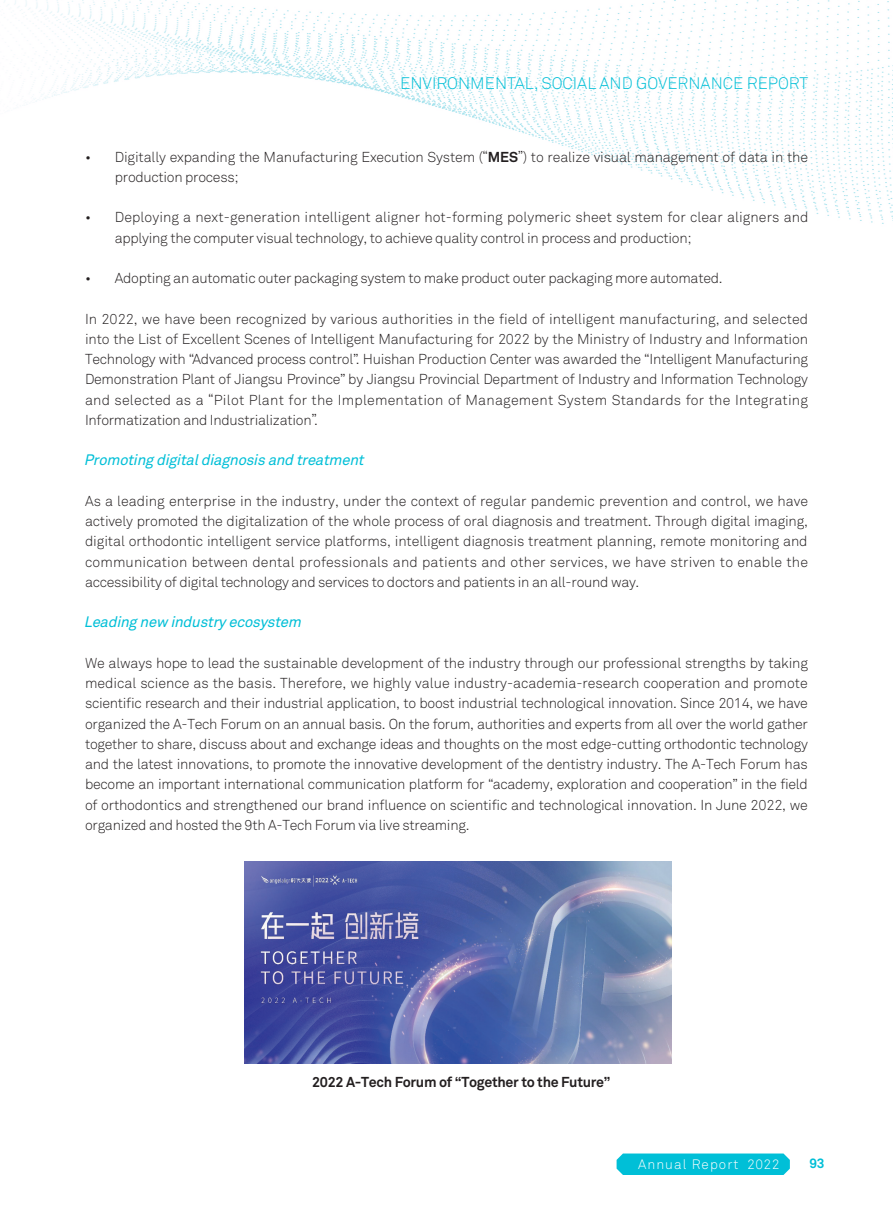
<style>
.page{position:relative;width:893px;height:1212px;background:#fff}
.page>*{position:absolute;margin:0;border:0;box-sizing:border-box;transform-origin:0 0}
.t1{font:16.5px "Akkurat Light Pro";color:#00bfd7}
.t2{font:italic 15px "Akkurat Pro";color:#00bfd7}
.t3{font:14.25px/20.2px "Akkurat Light Pro";letter-spacing:-.02em;color:#231f20;text-align:justify}
.t4{font:14.25px/20.2px "Akkurat Light Pro";letter-spacing:.005em;color:#231f20}
.t5{font:700 14.25px "Akkurat Pro";letter-spacing:-.02em;color:#231f20}
.t6{font:13.5px "Akkurat Light Pro";letter-spacing:.08em;color:#fff}
.t7{font:700 13.5px "Akkurat Pro";color:#00bfd7}
.s1{font-family:"Akkurat Pro";font-weight:700}
</style>
<div class="page">
<img style="left:4px;top:0;width:889px;height:1169px">
<svg style="left:617px;top:1153px;width:173px;height:22px;background:#0bc1d8"></svg>
<img style="left:244px;top:861px;width:428px;height:203px">
<p class="t1" style="left:400px;top:73px;width:410px">ENVIRONMENTAL, SOCIAL AND GOVERNANCE REPORT</p>
<p class="t3" style="left:115px;top:147px;width:695px;text-indent:-30px">• Digitally expanding the Manufacturing Execution System (“<span class="s1">MES</span>”) to realize visual management of data in the production process;</p>
<p class="t4" style="left:115px;top:207px;width:695px;text-indent:-30px">• Deploying a next-generation intelligent aligner hot-forming polymeric sheet system for clear aligners and applying the computer visual technology, to achieve quality control in process and production;</p>
<p class="t3" style="left:85px;top:268px;width:639px">• Adopting an automatic outer packaging system to make product outer packaging more automated.</p>
<p class="t3" style="left:85px;top:309px;width:724px">In 2022, we have been recognized by various authorities in the field of intelligent manufacturing, and selected into the List of Excellent Scenes of Intelligent Manufacturing for 2022 by the Ministry of Industry and Information Technology with “Advanced process control”. Huishan Production Center was awarded the “Intelligent Manufacturing Demonstration Plant of Jiangsu Province” by Jiangsu Provincial Department of Industry and Information Technology and selected as a “Pilot Plant for the Implementation of Management System Standards for the Integrating Informatization and Industrialization”.</p>
<p class="t2" style="left:84px;top:451px;width:285px">Promoting digitaldiagnosisand treatment</p>
<p class="t3" style="left:85px;top:491px;width:725px">As a leading enterprise in the industry, under the context of regular pandemic prevention and control, we have actively promoted the digitalization of the whole process of oral diagnosis and treatment. Through digital imaging, digital orthodontic intelligent service platforms, intelligent diagnosis treatment planning, remote monitoring and communication between dental professionals and patients and other services, we have striven to enable the accessibility of digital technology and services to doctors and patients in an all-round way.</p>
<p class="t2" style="left:84px;top:613px;width:223px">Leading new industryecosystem</p>
<p class="t3" style="left:85px;top:653px;width:724px">We always hope to lead the sustainable development of the industry through our professional strengths by taking medical science as the basis. Therefore, we highly value industry-academia-research cooperation and promote scientific research and their industrial application, to boost industrial technological innovation. Since 2014, we have organized the A-Tech Forum on an annual basis. On the forum, authorities and experts from all over the world gather together to share, discuss about and exchange ideas and thoughts on the most edge-cutting orthodontic technology and the latest innovations, to promote the innovative development of the dentistry industry. The A-Tech Forum has become an important international communication platform for “academy, exploration and cooperation” in the field of orthodontics and strengthened our brand influence on scientific and technological innovation. In June 2022, we organized and hosted the 9th A-Tech Forum via live streaming.</p>
<p class="t5" style="left:312px;top:1073px;width:300px">2022 A-Tech Forum of “Together to the Future”</p>
<p class="t6" style="left:638px;top:1156px;width:143px">Annual Report 2022</p>
<p class="t7" style="left:809px;top:1155px;width:17px">93</p>
</div>
